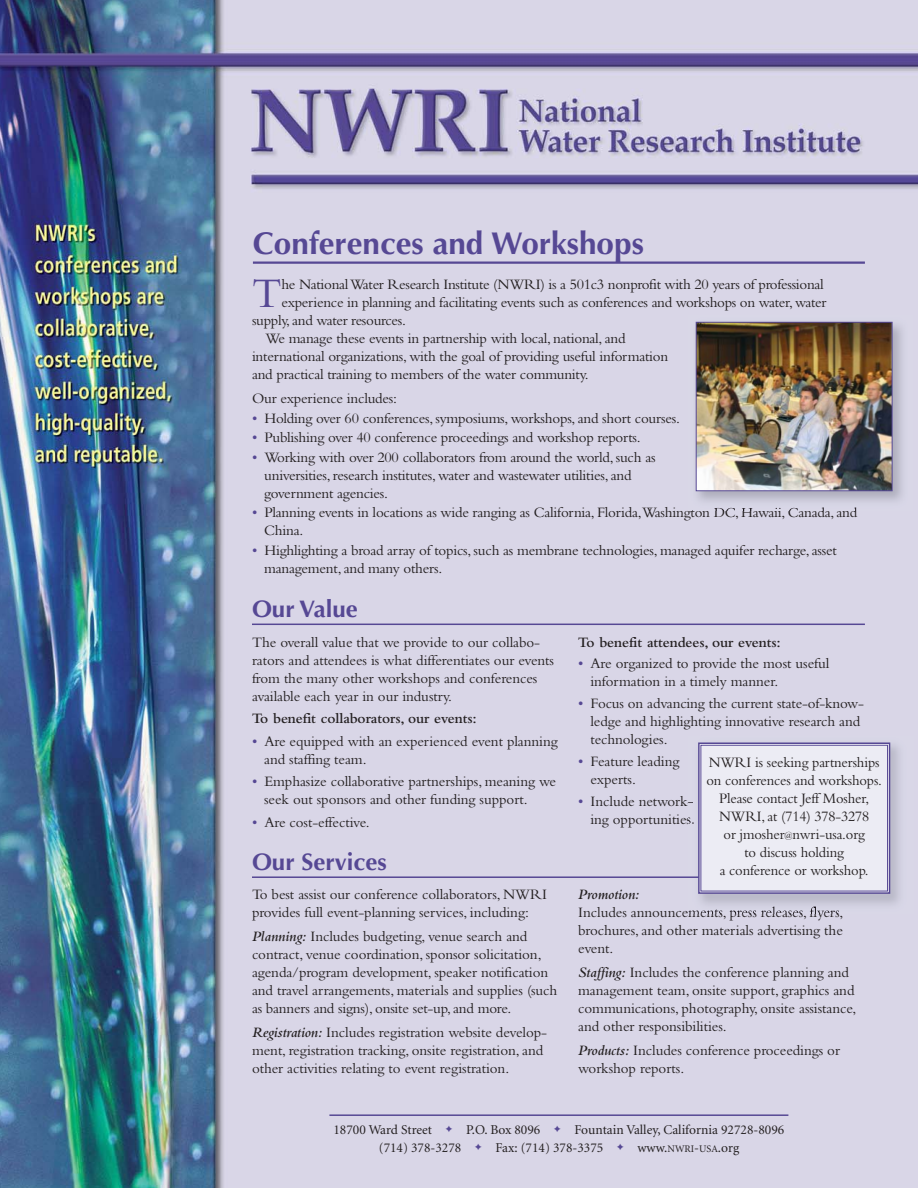
<style>
.page{position:relative;width:918px;height:1188px;background:#fff}
.page>*{position:absolute;margin:0;border:0;box-sizing:border-box;transform-origin:0 0}
.t1{font:43.95px "Bembo";color:#564894}
.t2{font:700 31.5px "Optima";color:#564894}
.t3{font:700 24px "Optima";color:#564894}
.t4{font:15px/18px "Bembo";letter-spacing:-.01em;color:#231f20}
.t5{font:600 15px "Bembo";letter-spacing:-.005em;color:#231f20}
.t6{font:13.5px/18px "Minion";color:#231f20;text-align:center}
.s1{color:#564894}
.s2{font-weight:600;font-style:italic}
.s3{font-size:9px}
.s4{font-size:10.2px}
</style>
<div class="page">
<img style="left:0;top:0;width:918px;height:1188px">
<hr style="left:253px;top:262px;width:612px;height:2px;background:#564894">
<hr style="left:329px;top:1114px;width:459px;height:2px;background:#564894">
<hr style="left:252px;top:624px;width:613px;height:1px;background:#564894">
<img style="left:689px;top:315px;width:223px;height:195px">
<img style="left:698px;top:324px;width:192px;height:165px">
<div style="left:696px;top:322px;width:196px;height:169px;border:1px solid #564894"></div>
<img style="left:688px;top:736px;width:225px;height:177px">
<div style="left:703px;top:747px;width:183px;height:142px;background:#ececf4"></div>
<div style="left:698px;top:742px;width:192px;height:152px;border:2px solid #564894"></div>
<div style="left:701px;top:745px;width:187px;height:146px;border:1px solid #564894"></div>
<hr style="left:252px;top:876px;width:447px;height:2px;background:#564894">
<p class="t2" style="left:253px;top:230px;width:393px">Conferences and Workshops</p>
<p class="t1" style="left:252px;top:278px;width:31px">T</p>
<p class="t4" style="left:281px;top:277px;width:544px">he National Water Research Institute (NWRI) is a 501c3 nonprofit with 20 years of professional</p>
<p class="t4" style="left:281px;top:295px;width:547px">experience in planning and facilitating events such as conferences and workshops on water, water</p>
<p class="t4" style="left:252px;top:313px;width:156px">supply, and water resources.</p>
<p class="t4" style="left:266px;top:331px;width:362px">We manage these events in partnership with local, national, and</p>
<p class="t4" style="left:252px;top:349px;width:418px">international organizations, with the goal of providing useful information</p>
<p class="t4" style="left:252px;top:367px;width:338px">and practical training to members of the water community.</p>
<p class="t4" style="left:252px;top:391px;width:147px">Our experience includes:</p>
<p class="t4" style="left:252px;top:411px;width:430px"><span class="s1">•</span> Holding over 60 conferences, symposiums, workshops, and short courses.</p>
<p class="t4" style="left:252px;top:430px;width:390px"><span class="s1">•</span> Publishing over 40 conference proceedings and workshop reports.</p>
<p class="t4" style="left:264px;top:450px;width:393px;text-indent:-12px"><span class="s1">•</span> Working with over 200 collaborators from around the world, such as universities, research institutes, water and wastewater utilities, and government agencies.</p>
<p class="t4" style="left:264px;top:505px;width:595px;text-indent:-12px"><span class="s1">•</span> Planning events in locations as wide ranging as California, Florida,Washington DC, Hawaii, Canada, and<br>China.</p>
<p class="t4" style="left:264px;top:543px;width:574px;text-indent:-12px"><span class="s1">•</span> Highlighting a broad array of topics, such as membrane technologies, managed aquifer recharge, asset management, and many others.</p>
<p class="t3" style="left:252px;top:599px;width:107px">Our Value</p>
<p class="t4" style="left:252px;top:634px;width:304px">The overall value that we provide to our collabo - rators and attendees is what differentiates our events from the many other workshops and conferences available each year in our industry.</p>
<p class="t5" style="left:252px;top:713px;width:226px">To benefit collaborators, our events:</p>
<p class="t4" style="left:264px;top:733px;width:295px;text-indent:-12px"><span class="s1">•</span> Are equipped with an experienced event planning and staffing team.</p>
<p class="t4" style="left:264px;top:774px;width:293px;text-indent:-12px"><span class="s1">•</span> Emphasize collaborative partnerships, meaning we seek out sponsors and other funding support.</p>
<p class="t4" style="left:252px;top:814px;width:119px"><span class="s1">•</span> Are cost-effective.</p>
<p class="t3" style="left:252px;top:852px;width:136px">Our Services</p>
<p class="t4" style="left:252px;top:886px;width:297px">To best assist our conference collaborators, NWRI provides full event-planning services, including:</p>
<p class="t4" style="left:252px;top:928px;width:307px"><span class="s2">Planning:</span> Includes budgeting, venue search and contract, venue coordination, sponsor solicitation, agenda/program development, speaker notification and travel arrangements, materials and supplies (such as banners and signs), onsite set-up, and more.</p>
<p class="t4" style="left:252px;top:1024px;width:297px"><span class="s2">Registration:</span> Includes registration website develop - ment, registration tracking, onsite registration, and other activities relating to event registration.</p>
<p class="t5" style="left:578px;top:637px;width:204px">To benefit attendees, our events:</p>
<p class="t4" style="left:590px;top:656px;width:241px;text-indent:-12px"><span class="s1">•</span> Are organized to provide the most useful information in a timely manner.</p>
<p class="t4" style="left:590px;top:696px;width:275px;text-indent:-12px"><span class="s1">•</span> Focus on advancing the current state-of-know - ledge and highlighting innovative research and technologies.</p>
<p class="t4" style="left:590px;top:754px;width:91px;text-indent:-12px"><span class="s1">•</span> Feature leading experts.</p>
<p class="t4" style="left:578px;top:793px;width:118px;text-align:right"><span class="s1">•</span> Include net work - ing opportunities.</p>
<p class="t4" style="left:706px;top:755px;width:177px;text-align:center">NWRI is seeking partnerships on conferences and workshops.<br>Please contact Jeff Mosher,<br>NWRI, at (714) 378-3278<br>or jmosher<span class="s3">@</span>nwri-usa.org<br>to discuss holding</p>
<p class="t4" style="left:720px;top:863px;width:151px">a conference or workshop.</p>
<p class="t4" style="left:578px;top:886px;width:267px"><span class="s2">Promotion:<br></span>Includes announcements, press releases, flyers, brochures, and other materials advertising the event.</p>
<p class="t4" style="left:578px;top:964px;width:280px"><span class="s2">Staffing:</span> Includes the conference planning and management team, onsite support, graphics and communications, photography, onsite assistance, and other responsibilities.</p>
<p class="t4" style="left:578px;top:1042px;width:263px"><span class="s2">Products:</span> Includes conference proceedings or workshop reports.</p>
<p class="t6" style="left:334px;top:1122px;width:452px">18700 Ward Street <span class="s1">✦</span> P.O. Box 8096 <span class="s1">✦</span> Fountain Valley, California 92728-8096 (714) 378-3278 <span class="s1">✦</span> Fax: (714) 378-3375 <span class="s1">✦</span> www.<span class="s4">NWRI</span>-<span class="s4">USA</span>.org</p>
</div>
